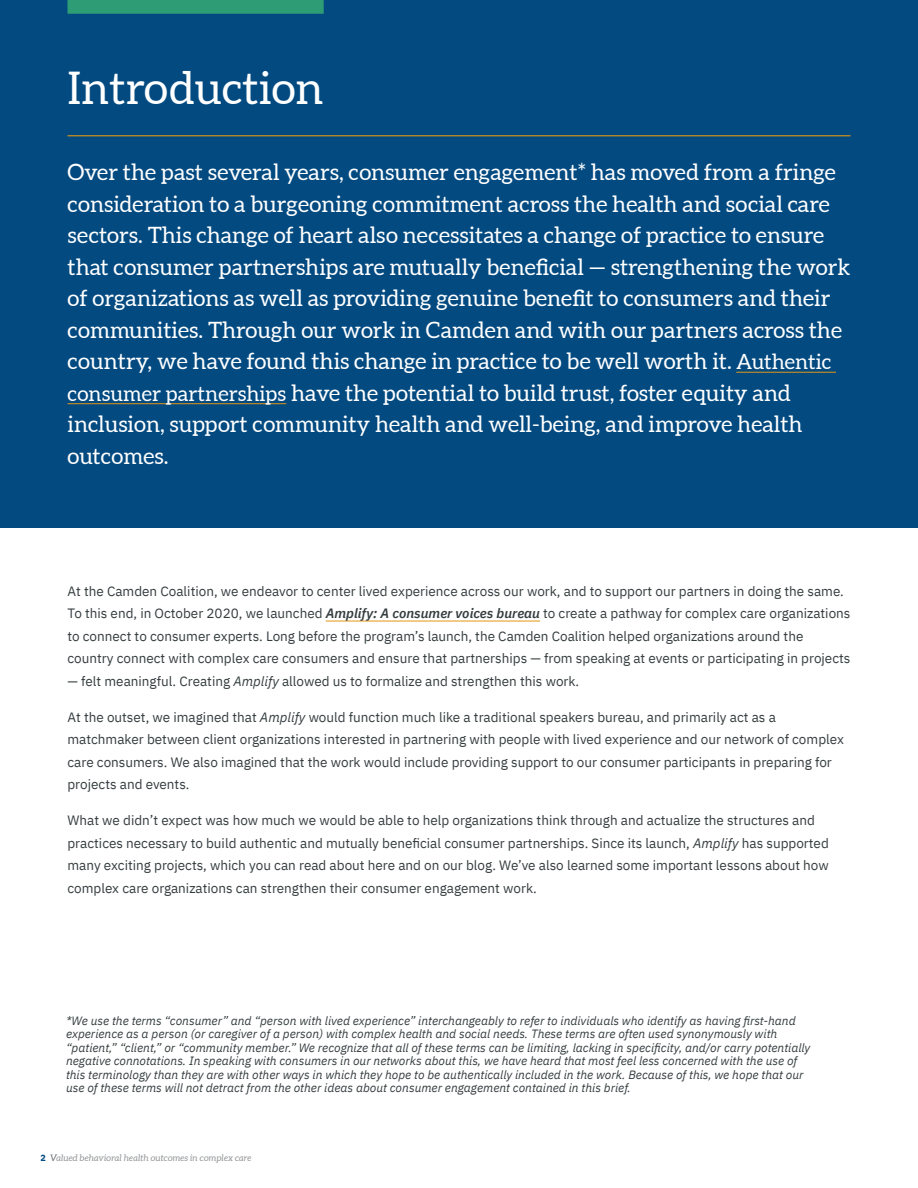
<style>
.page{position:relative;width:918px;height:1188px;background:#fff}
.page>*{position:absolute;margin:0;border:0;box-sizing:border-box;transform-origin:0 0}
.Header__White_Text{font:45px "Aleo";color:#fff}
.Intro__Foreword__Whi{font:22.5px/31.5px "Aleo";color:#fff}
.Body__75__Rich_Black{font:13.5px/22.5px "IBM Plex Sans";color:#353d3f}
.Body__75__Rich_Black-2{font:italic 12px/13.5px "IBM Plex Sans";color:#353d3f}
.Folio__Title{font:italic 9px "Aleo";letter-spacing:.01em;color:#939598}
.s1{font-size:21px}
.s2{font-weight:600;font-style:italic}
.s3{font-style:italic}
.s4{font-family:"IBM Plex Sans";font-weight:700;font-style:normal;color:#034a81}
.s5{color:#686f71}
</style>
<div class="page">
<div style="left:0;top:0;width:918px;height:528px;background:#034a81"></div>
<div style="left:68px;top:0;width:256px;height:14px;background:#2e9d75"></div>
<hr style="left:68px;top:135px;width:782px;height:1px;background:#e29616">
<hr style="left:736px;top:372px;width:100px;height:1px;background:#e29616">
<hr style="left:68px;top:403px;width:218px;height:1px;background:#e29616">
<hr style="left:326px;top:621px;width:214px;height:1px;background:#e29616">
<p class="Header__White_Text" style="left:68px;top:62px;width:258px">Introduction</p>
<p class="Intro__Foreword__Whi" style="left:68px;top:157px;width:785px">Over the past several years, consumer engagement* has moved from a fringe consideration to a burgeoning commitment across the health and social care sectors. This change of heart also necessitates a change of practice to ensure that consumer partnerships are mutually beneficial — strengthening the work of organizations as well as providing genuine benefit to consumers and their communities. Through our work in Camden and with our partners across the country, we have found this change in practice to be well worth it. <span class="s1">Authentic consumer partnerships</span> have the potential to build trust, foster equity and inclusion, support community health and well-being, and improve health outcomes.</p>
<p class="Body__75__Rich_Black" style="left:68px;top:578px;width:784px">At the Camden Coalition, we endeavor to center lived experience across our work, and to support our partners in doing the same.<br>To this end, in October 2020, we launched <span class="s2">Amplify: A consumer voices bureau</span> to create a pathway for complex care organizations to connect to consumer experts. Long before the program’s launch, the Camden Coalition helped organizations around the country connect with complex care consumers and ensure that partnerships — from speaking at events or participating in projects</p>
<p class="Body__75__Rich_Black" style="left:68px;top:668px;width:513px">— felt meaningful. Creating <span class="s3">Amplify</span> allowed us to formalize and strengthen this work.</p>
<p class="Body__75__Rich_Black" style="left:68px;top:704px;width:778px">At the outset, we imagined that <span class="s3">Amplify</span> would function much like a traditional speakers bureau, and primarily act as a matchmaker between client organizations interested in partnering with people with lived experience and our network of complex care consumers. We also imagined that the work would include providing support to our consumer participants in preparing for projects and events.</p>
<p class="Body__75__Rich_Black" style="left:68px;top:808px;width:763px">What we didn’t expect was how much we would be able to help organizations think through and actualize the structures and practices necessary to build authentic and mutually beneficial consumer partnerships. Since its launch, <span class="s3">Amplify</span> has supported many exciting projects, which you can read about here and on our blog. We’ve also learned some important lessons about how complex care organizations can strengthen their consumer engagement work.</p>
<p class="Body__75__Rich_Black-2" style="left:66px;top:1013px;width:746px">*We use the terms “consumer” and “person with lived experience” interchangeably to refer to individuals who identify as having first-hand experience as a person (or caregiver of a person) with complex health and social needs. These terms are often used synonymously with “patient,” “client,” or “community member.” We recognize that all of these terms can be limiting, lacking in specificity, and/or carry potentially negative connotations. In speaking with consumers in our networks about this, we have heard that most feel less concerned with the use of this terminology than they are with other ways in which they hope to be authentically included in the work. Because of this, we hope that our use of these terms will not detract from the other ideas about consumer engagement contained in this brief.</p>
<p class="Folio__Title" style="left:40px;top:1153px;width:212px"><span class="s4">2</span> <span class="s5">V</span>alued behavioral health outcomes in complex care</p>
</div>
